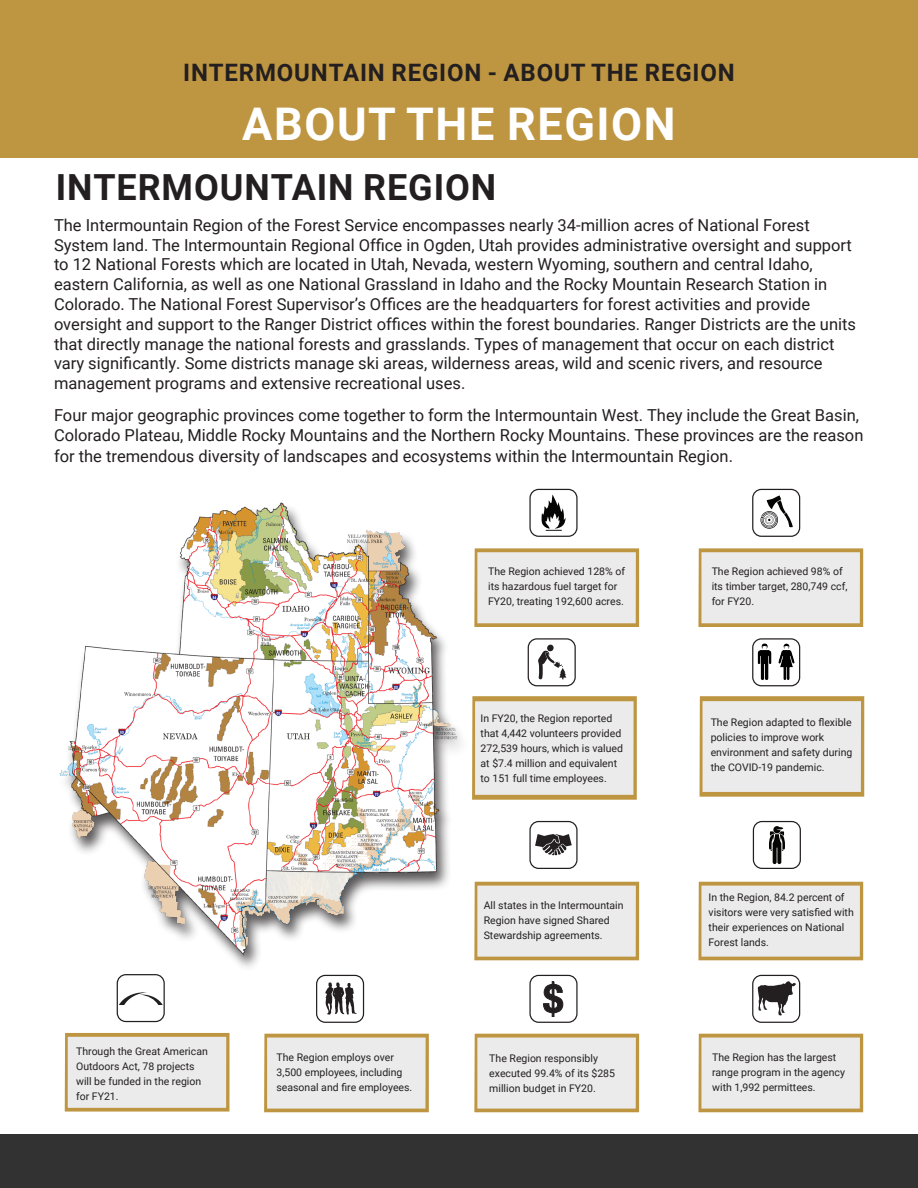
<style>
.page{position:relative;width:918px;height:1188px;background:#fff}
.page>*{position:absolute;margin:0;border:0;box-sizing:border-box;transform-origin:0 0}
.t1{font:700 45px "Roboto";letter-spacing:.035em;color:#fff}
.t2{font:700 36px "Roboto";letter-spacing:.025em;color:#231f20}
.t3{font:700 24px "Roboto";letter-spacing:.035em;color:#231f20}
.t4{font:16.5px/19.8px "Roboto";color:#231f20}
.text{font:10.5px/15px "Roboto";color:#231f20}
</style>
<div class="page">
<div style="left:0;top:0;width:918px;height:158px;background:#be9642"></div>
<div style="left:0;top:1134px;width:918px;height:54px;background:#333232"></div>
<div style="left:698px;top:882px;width:165px;height:78px;background:#be9642"></div>
<div style="left:701px;top:886px;width:159px;height:71px;background:#ebebec"></div>
<div style="left:698px;top:1034px;width:165px;height:78px;background:#be9642"></div>
<div style="left:701px;top:1038px;width:159px;height:71px;background:#ebebec"></div>
<div style="left:264px;top:1034px;width:165px;height:78px;background:#be9642"></div>
<div style="left:267px;top:1038px;width:159px;height:71px;background:#ebebec"></div>
<div style="left:474px;top:548px;width:165px;height:79px;background:#be9642"></div>
<div style="left:477px;top:552px;width:159px;height:71px;background:#ebebec"></div>
<div style="left:474px;top:882px;width:165px;height:78px;background:#be9642"></div>
<div style="left:477px;top:886px;width:159px;height:71px;background:#ebebec"></div>
<div style="left:474px;top:1034px;width:165px;height:78px;background:#be9642"></div>
<div style="left:477px;top:1038px;width:159px;height:71px;background:#ebebec"></div>
<div style="left:700px;top:696px;width:164px;height:101px;background:#be9642"></div>
<div style="left:703px;top:701px;width:158px;height:91px;background:#ebebec"></div>
<div style="left:472px;top:696px;width:165px;height:104px;background:#be9642"></div>
<div style="left:475px;top:701px;width:159px;height:94px;background:#ebebec"></div>
<img style="left:59px;top:502px;width:401px;height:465px">
<div style="left:698px;top:548px;width:165px;height:79px;background:#be9642"></div>
<div style="left:701px;top:552px;width:159px;height:71px;background:#ebebec"></div>
<div style="left:529px;top:489px;width:49px;height:48px;border:1px solid #231f20;border-radius:9px"></div>
<svg style="left:541px;top:495px;width:25px;height:36px"></svg>
<div style="left:529px;top:821px;width:49px;height:48px;border:1px solid #231f20;border-radius:9px"></div>
<svg style="left:535px;top:834px;width:37px;height:22px"></svg>
<div style="left:753px;top:821px;width:48px;height:48px;border:1px solid #231f20;border-radius:9px"></div>
<svg style="left:769px;top:826px;width:16px;height:38px"></svg>
<div style="left:529px;top:975px;width:49px;height:48px;border:1px solid #231f20;border-radius:9px"></div>
<svg style="left:543px;top:982px;width:20px;height:35px"></svg>
<div style="left:752px;top:489px;width:48px;height:48px;border:1px solid #231f20;border-radius:9px"></div>
<svg style="left:761px;top:495px;width:32px;height:34px"></svg>
<div style="left:752px;top:638px;width:48px;height:48px;border:1px solid #231f20;border-radius:9px"></div>
<img style="left:757px;top:643px;width:38px;height:37px">
<div style="left:528px;top:638px;width:48px;height:48px;border:1px solid #231f20;border-radius:9px"></div>
<svg style="left:538px;top:644px;width:28px;height:35px"></svg>
<div style="left:752px;top:975px;width:48px;height:48px;border:1px solid #231f20;border-radius:9px"></div>
<svg style="left:758px;top:981px;width:38px;height:35px"></svg>
<div style="left:316px;top:975px;width:48px;height:48px;border:1px solid #231f20;border-radius:9px"></div>
<svg style="left:325px;top:982px;width:32px;height:33px"></svg>
<svg style="left:65px;top:1033px;width:164px;height:79px;background:#c29d4f"></svg>
<div style="left:68px;top:1037px;width:158px;height:71px;background:#ebebec"></div>
<div style="left:117px;top:974px;width:48px;height:48px;border:1px solid #231f20;border-radius:9px"></div>
<svg style="left:119px;top:992px;width:44px;height:13px"></svg>
<p class="t3" style="left:183px;top:56px;width:553px">INTERMOUNTAIN REGION - ABOUT THE REGION</p>
<p class="t1" style="left:242px;top:92px;width:435px">ABOUT THE REGION</p>
<p class="t2" style="left:56px;top:162px;width:442px">INTERMOUNTAIN REGION</p>
<p class="t4" style="left:54px;top:215px;width:804px">The Intermountain Region of the Forest Service encompasses nearly 34-million acres of National Forest System land. The Intermountain Regional Office in Ogden, Utah provides administrative oversight and support to 12 National Forests which are located in Utah, Nevada, western Wyoming, southern and central Idaho, eastern California, as well as one National Grassland in Idaho and the Rocky Mountain Research Station in Colorado. The National Forest Supervisor’s Offices are the headquarters for forest activities and provide oversight and support to the Ranger District offices within the forest boundaries. Ranger Districts are the units that directly manage the national forests and grasslands. Types of management that occur on each district vary significantly. Some districts manage ski areas, wilderness areas, wild and scenic rivers, and resource management programs and extensive recreational uses.</p>
<p class="t4" style="left:54px;top:405px;width:811px">Four major geographic provinces come together to form the Intermountain West. They include the Great Basin,<br>Colorado Plateau, Middle Rocky Mountains and the Northern Rocky Mountains. These provinces are the reason</p>
<p class="t4" style="left:54px;top:446px;width:681px">for the tremendous diversity of landscapes and ecosystems within the Intermountain Region.</p>
<p class="text" style="left:488px;top:563px;width:138px">The Region achieved 128% of its hazardous fuel target for<br>FY20, treating 192,600 acres.</p>
<p class="text" style="left:481px;top:710px;width:133px">In FY20, the Region reported</p>
<p class="text" style="left:481px;top:725px;width:142px">that 4,442 volunteers provided</p>
<p class="text" style="left:481px;top:740px;width:144px">272,539 hours, which is valued</p>
<p class="text" style="left:481px;top:755px;width:138px">at $7.4 million and equivalent to 151 full time employees.</p>
<p class="text" style="left:712px;top:563px;width:137px">The Region achieved 98% of its timber target, 280,749 ccf, for FY20.</p>
<p class="text" style="left:711px;top:715px;width:143px">The Region adapted to flexible policies to improve work environment and safety during the COVID-19 pandemic.</p>
<p class="text" style="left:76px;top:1044px;width:133px">Through the Great American<br>Outdoors Act, 78 projects will be funded in the region for FY21.</p>
<p class="text" style="left:484px;top:897px;width:141px">All states in the Intermountain<br>Region have signed Shared<br>Stewardship agreements.</p>
<p class="text" style="left:709px;top:889px;width:147px">In the Region, 84.2 percent of visitors were very satisfied with their experiences on National<br>Forest lands.</p>
<p class="text" style="left:277px;top:1049px;width:137px">The Region employs over<br>3,500 employees, including seasonal and fire employees.</p>
<p class="text" style="left:712px;top:1049px;width:134px">The Region has the largest range program in the agency with 1,992 permittees.</p>
<p class="text" style="left:489px;top:1050px;width:127px">The Region responsibly executed 99.4% of its $285 million budget in FY20.</p>
</div>
